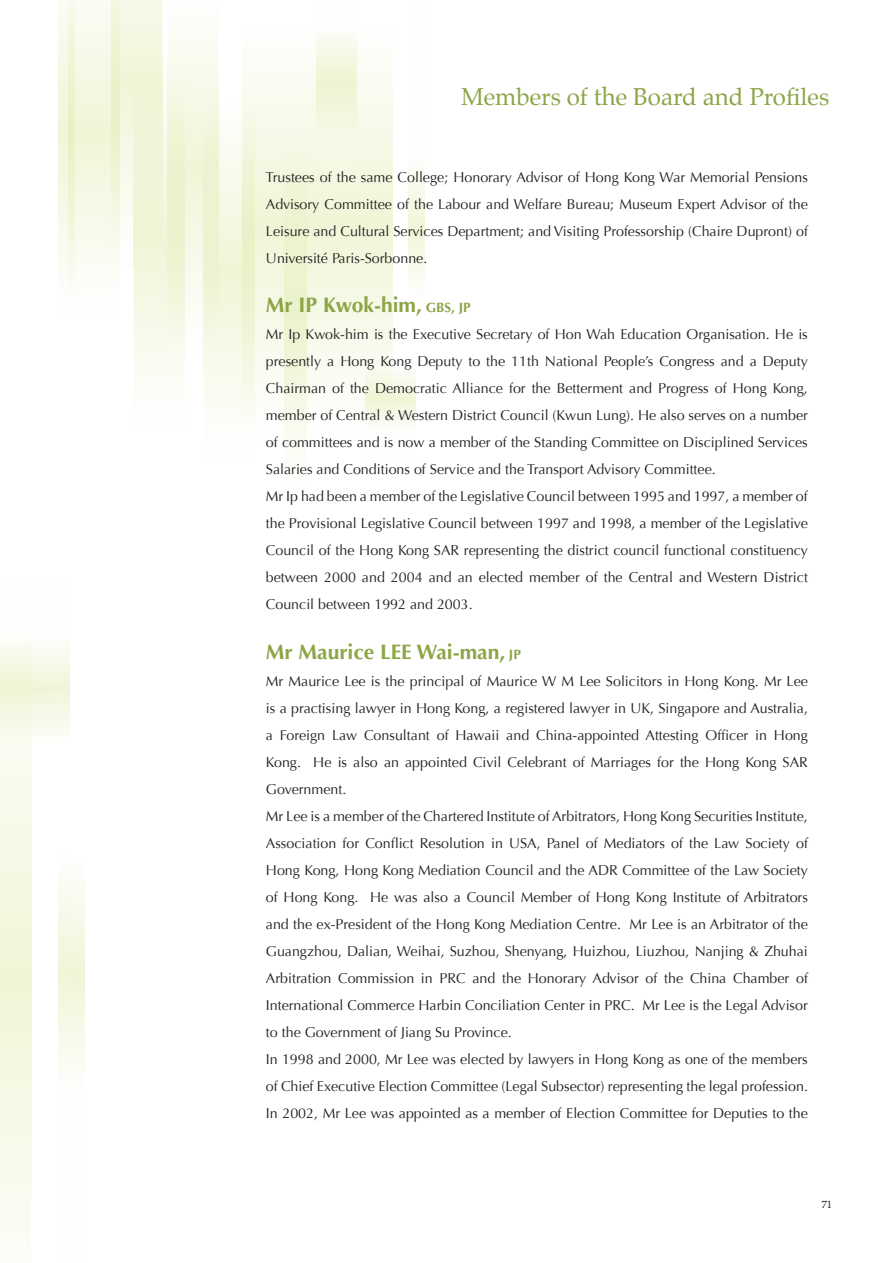
<style>
.page{position:relative;width:893px;height:1263px;background:#fff}
.page>*{position:absolute;margin:0;border:0;box-sizing:border-box;transform-origin:0 0}
.t1{font:24px "Palatino";color:#8ca546}
.t2{font:700 21px "Optima LT Std";color:#8ca546}
.t3{font:14.25px/27px "Optima";color:#231f20}
.t4{font:10.5px "Palatino";color:#231f20}
.s1{font-size:13.5px}
</style>
<div class="page">
<svg style="left:0;top:644px;width:85px;height:590px"></svg>
<img style="left:58px;top:782px;width:12px;height:415px">
<svg style="left:58px;top:0;width:185px;height:414px"></svg>
<img style="left:204px;top:90px;width:14px;height:265px">
<svg style="left:243px;top:36px;width:122px;height:378px"></svg>
<img style="left:243px;top:90px;width:11px;height:324px">
<svg style="left:365px;top:72px;width:60px;height:353px"></svg>
<img style="left:409px;top:93px;width:7px;height:249px">
<img style="left:317px;top:36px;width:39px;height:235px">
<div style="left:284px;top:444px;width:23px;height:59px;background:#fdfdfa"></div>
<img style="left:284px;top:135px;width:23px;height:309px">
<p class="t1" style="left:461px;top:77px;width:370px">Members of the Board and Profiles</p>
<p class="t3" style="left:266px;top:164px;width:543px;text-align:justify">Trustees of the same College; Honorary Advisor of Hong Kong War Memorial Pensions Advisory Committee of the Labour and Welfare Bureau; Museum Expert Advisor of the Leisure and Cultural Services Department; and Visiting Professorship (Chaire Dupront) of Université Paris-Sorbonne.</p>
<p class="t2" style="left:266px;top:293px;width:206px">Mr IP Kwok-him, <span class="s1">GBS, JP</span></p>
<p class="t3" style="left:266px;top:321px;width:544px">Mr Ip Kwok-him is the Executive Secretary of Hon Wah Education Organisation. He is presently a Hong Kong Deputy to the 11th National People’s Congress and a Deputy Chairman of the Democratic Alliance for the Betterment and Progress of Hong Kong, member of Central &amp; Western District Council (Kwun Lung). He also serves on a number of committees and is now a member of the Standing Committee on Disciplined Services Salaries and Conditions of Service and the Transport Advisory Committee.<br>Mr Ip had been a member of the Legislative Council between 1995 and 1997, a member of the Provisional Legislative Council between 1997 and 1998, a member of the Legislative Council of the Hong Kong SAR representing the district council functional constituency between 2000 and 2004 and an elected member of the Central and Western District Council between 1992 and 2003.</p>
<p class="t2" style="left:266px;top:639px;width:256px">Mr Maurice LEE Wai-man, <span class="s1">JP</span></p>
<p class="t3" style="left:266px;top:668px;width:544px">Mr Maurice Lee is the principal of Maurice W M Lee Solicitors in Hong Kong. Mr Lee is a practising lawyer in Hong Kong, a registered lawyer in UK, Singapore and Australia, a Foreign Law Consultant of Hawaii and China-appointed Attesting Officer in Hong Kong. He is also an appointed Civil Celebrant of Marriages for the Hong Kong SAR Government.<br>Mr Lee is a member of the Chartered Institute of Arbitrators, Hong Kong Securities Institute, Association for Conflict Resolution in USA, Panel of Mediators of the Law Society of Hong Kong, Hong Kong Mediation Council and the ADR Committee of the Law Society of Hong Kong. He was also a Council Member of Hong Kong Institute of Arbitrators and the ex-President of the Hong Kong Mediation Centre. Mr Lee is an Arbitrator of the Guangzhou, Dalian, Weihai, Suzhou, Shenyang, Huizhou, Liuzhou, Nanjing &amp; Zhuhai Arbitration Commission in PRC and the Honorary Advisor of the China Chamber of International Commerce Harbin Conciliation Center in PRC. Mr Lee is the Legal Advisor to the Government of Jiang Su Province.<br>In 1998 and 2000, Mr Lee was elected by lawyers in Hong Kong as one of the members of Chief Executive Election Committee (Legal Subsector) representing the legal profession.<br>In 2002, Mr Lee was appointed as a member of Election Committee for Deputies to the</p>
<p class="t4" style="left:822px;top:1196px;width:12px">71</p>
</div>
